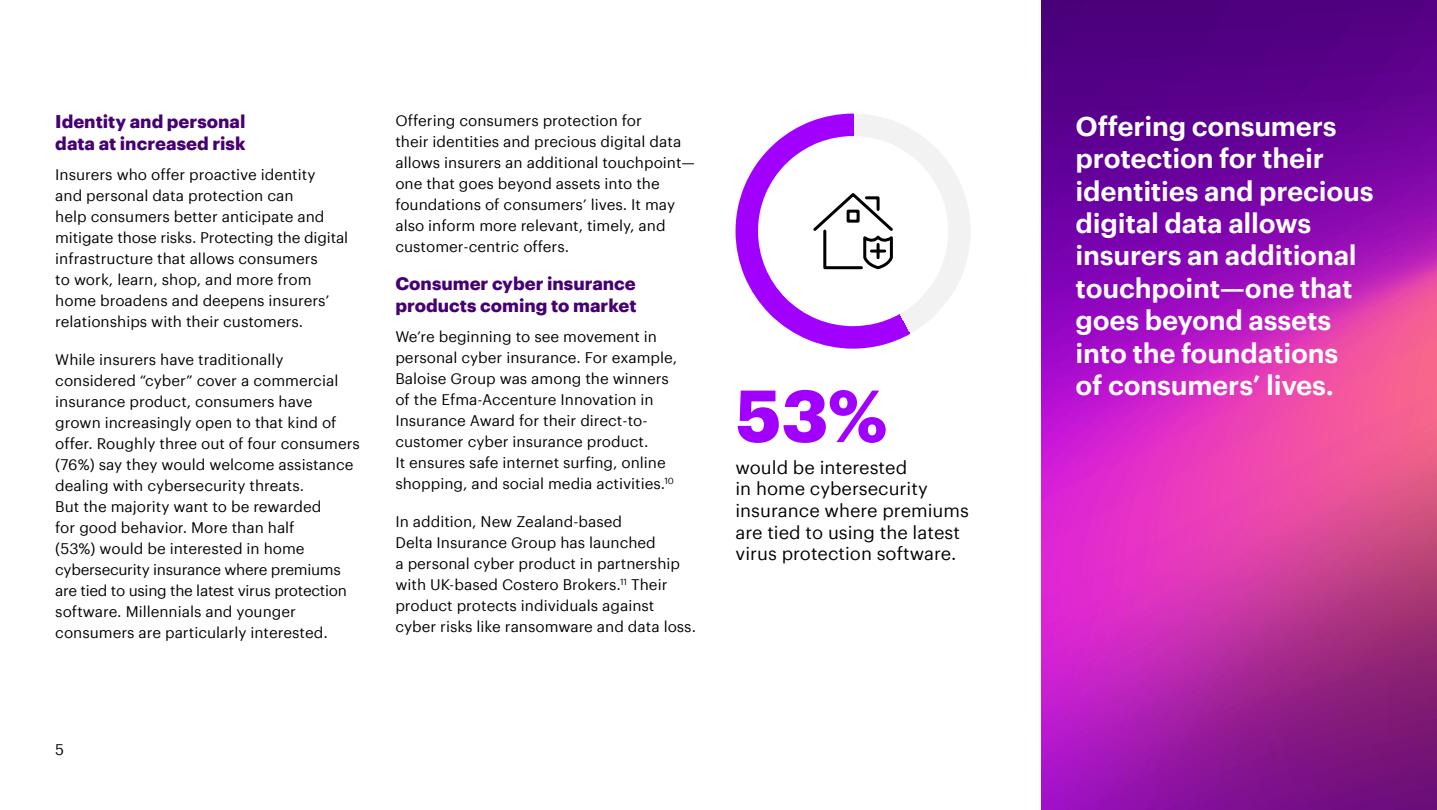
<style>
.page{position:relative;width:1437px;height:810px;background:#fff}
.page>*{position:absolute;margin:0;border:0;box-sizing:border-box;transform-origin:0 0}
.Body{font:700 72px "Graphik";color:#a100ff}
.Call{font:600 27px/32.4px "Graphik";letter-spacing:-.01em;color:#fff}
.Call-2{font:18px/21.6px "Graphik";color:#000}
.L2H{font:700 18px/21.6px "Graphik";color:#460073}
.Body-2{font:15px/21px "Graphik";color:#000}
</style>
<div class="page">
<svg style="left:1041px;top:0;width:395px;height:810px;background:#a11ba8"></svg>
<svg style="left:735px;top:114px;width:235px;height:235px"></svg>
<svg style="left:810px;top:190px;width:85px;height:81px"></svg>
<div style="left:846px;top:210px;width:13px;height:13px;border:3px solid #000"></div>
<p class="L2H" style="left:55px;top:109px;width:192px">Identity and personal data at increased risk</p>
<p class="Body-2" style="left:55px;top:162px;width:294px">Insurers who offer proactive identity<br>and personal data protection can<br>help consumers better anticipate and mitigate those risks. Protecting the digital infrastructure that allows consumers<br>to work, learn, shop, and more from home broadens and deepens insurers’ relationships with their customers.</p>
<p class="Body-2" style="left:55px;top:347px;width:306px">While insurers have traditionally considered “cyber” cover a commercial insurance product, consumers have grown increasingly open to that kind of offer. Roughly three out of four consumers (76%) say they would welcome assistance dealing with cybersecurity threats.<br>But the majority want to be rewarded<br>for good behavior. More than half<br>(53%) would be interested in home cybersecurity insurance where premiums are tied to using the latest virus protection software. Millennials and younger consumers are particularly interested.</p>
<p class="Body-2" style="left:395px;top:109px;width:301px">Offering consumers protection for<br>their identities and precious digital data allows insurers an additional touchpoint— one that goes beyond assets into the foundations of consumers’ lives. It may also inform more relevant, timely, and customer-centric offers.</p>
<p class="L2H" style="left:395px;top:271px;width:243px">Consumer cyber insurance products coming to market</p>
<p class="Body-2" style="left:395px;top:324px;width:283px">We’re beginning to see movement in personal cyber insurance. For example, Baloise Group was among the winners of the Efma-Accenture Innovation in Insurance Award for their direct-to&shy;customer cyber insurance product.<br>It ensures safe internet surfing, online shopping, and social media activities.<sup>10</sup></p>
<p class="Body-2" style="left:395px;top:509px;width:302px">In addition, New Zealand-based<br>Delta Insurance Group has launched<br>a personal cyber product in partnership with UK-based Costero Brokers.<sup>11</sup> Their product protects individuals against cyber risks like ransomware and data loss.</p>
<p class="Body" style="left:735px;top:360px;width:154px">53%</p>
<p class="Call-2" style="left:735px;top:455px;width:235px">would be interested<br>in home cybersecurity insurance where premiums are tied to using the latest virus protection software.</p>
<p class="Body-2" style="left:55px;top:738px;width:10px">5</p>
<p class="Call" style="left:1075px;top:107px;width:299px">Offering consumers protection for their identities and precious digital data allows insurers an additional touchpoint—one that goes beyond assets into the foundations<br>of consumers’ lives.</p>
</div>
